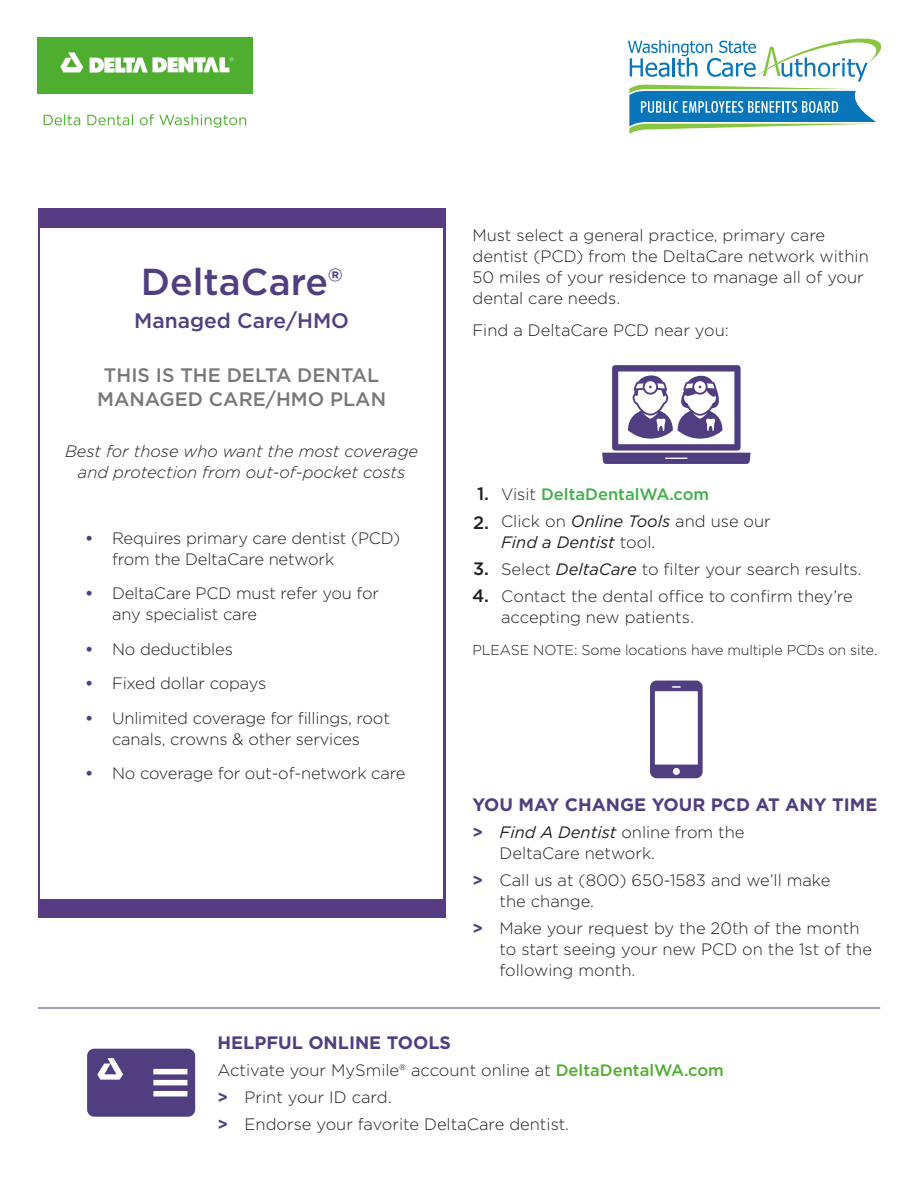
<style>
.page{position:relative;width:918px;height:1188px;background:#fff}
.page>*{position:absolute;margin:0;border:0;box-sizing:border-box;transform-origin:0 0}
.t1{font:500 37.5px "Gotham";color:#513e81}
.t2{font:500 21px "Gotham";color:#513e81}
.t3{font:500 19.5px/24px "Gotham";color:#76787b;text-align:center}
.Headers_Caps{font:700 18px "Gotham";color:#513e81}
.t4{font:500 18px "Gotham";color:#231f20}
.Body{font:300 16.5px/21px "Gotham";color:#231f20}
.Body-2{font:italic 300 16.5px/21px "Gotham";color:#231f20;text-align:center}
.Body-3{font:italic 16.5px/21px "Gotham";color:#231f20}
.Body-4{font:500 16.5px "Gotham";color:#3eb049}
.Body-5{font:300 14.25px "Gotham";letter-spacing:-.01em;color:#231f20}
.s1{font-weight:700;color:#513e81}
.s2{font-weight:300;color:#231f20}
.s3{font-weight:300;font-style:normal}
.s4{font-weight:400;font-style:italic}
.s5{font-weight:500;color:#4fad2f}
</style>
<div class="page">
<div style="left:38px;top:208px;width:408px;height:710px;background:#583c83"></div>
<div style="left:41px;top:228px;width:402px;height:670px;background:#fff"></div>
<div style="left:37px;top:37px;width:216px;height:56px;background:#4fad2f"></div>
<svg style="left:60px;top:52px;width:23px;height:20px"></svg>
<svg style="left:90px;top:57px;width:143px;height:16px"></svg>
<svg style="left:44px;top:114px;width:202px;height:14px"></svg>
<svg style="left:628px;top:38px;width:253px;height:96px"></svg>
<svg style="left:602px;top:365px;width:149px;height:99px"></svg>
<svg style="left:650px;top:681px;width:53px;height:97px"></svg>
<svg style="left:87px;top:1049px;width:108px;height:68px;background:#675691"></svg>
<hr style="left:38px;top:1008px;width:842px;height:1px;background:#513e81">
<p class="t1" style="left:141px;top:258px;width:203px">DeltaCare®</p>
<p class="t2" style="left:134px;top:307px;width:216px">Managed Care/HMO</p>
<p class="t3" style="left:97px;top:363px;width:290px">THIS IS THE DELTA DENTAL<br>MANAGED CARE/HMO PLAN</p>
<p class="Body-2" style="left:65px;top:440px;width:355px">Best for those who want the most coverage and protection from out-of-pocket costs</p>
<p class="Body" style="left:112px;top:527px;width:290px;text-indent:-27px"><span class="s1">•</span> Requires primary care dentist (PCD) from the DeltaCare network</p>
<p class="Body" style="left:112px;top:583px;width:269px;text-indent:-27px"><span class="s1">•</span> DeltaCare PCD must refer you for any specialist care</p>
<p class="Body" style="left:85px;top:638px;width:149px"><span class="s1">•</span> No deductibles</p>
<p class="Body" style="left:85px;top:673px;width:183px"><span class="s1">•</span> Fixed dollar copays</p>
<p class="Body" style="left:85px;top:707px;width:306px;text-align:center"><span class="s1">•</span> Unlimited coverage for fillings, root canals, crowns &amp; other services</p>
<p class="Body" style="left:85px;top:763px;width:322px"><span class="s1">•</span> No coverage for out-of-network care</p>
<p class="Body" style="left:472px;top:224px;width:398px">Must select a general practice, primary care dentist (PCD) from the DeltaCare network within 50 miles of your residence to manage all of your dental care needs.</p>
<p class="Body" style="left:472px;top:319px;width:258px">Find a DeltaCare PCD near you:</p>
<p class="t4" style="left:477px;top:481px;width:13px">1.</p>
<p class="t4" style="left:473px;top:510px;width:17px">2.</p>
<p class="t4" style="left:473px;top:557px;width:17px">3.</p>
<p class="t4" style="left:472px;top:584px;width:19px">4.</p>
<p class="Body-4" style="left:501px;top:483px;width:210px"><span class="s2">Visit</span> DeltaDentalWA.com</p>
<p class="Body-3" style="left:501px;top:510px;width:271px"><span class="s3">Click on</span> Online Tools <span class="s3">and use our<br></span>Find a Dentist <span class="s3">tool.</span></p>
<p class="Body" style="left:501px;top:558px;width:362px">Select <span class="s4">DeltaCare</span> to filter your search results.</p>
<p class="Body" style="left:501px;top:585px;width:353px">Contact the dental office to confirm they’re accepting new patients.</p>
<p class="Body-5" style="left:472px;top:641px;width:406px">PLEASE NOTE: Some locations have multiple PCDs on site.</p>
<p class="Headers_Caps" style="left:472px;top:793px;width:406px">YOU MAY CHANGE YOUR PCD AT ANY TIME</p>
<p class="Body" style="left:500px;top:821px;width:247px;text-indent:-27px"><span class="s1">&gt;</span> <span class="s4">Find A Dentist</span> online from the<br>DeltaCare network.</p>
<p class="Body" style="left:500px;top:869px;width:332px;text-indent:-27px"><span class="s1">&gt;</span> Call us at (800) 650-1583 and we’ll make the change.</p>
<p class="Body" style="left:500px;top:917px;width:374px;text-indent:-27px"><span class="s1">&gt;</span> Make your request by the 20th of the month to start seeing your new PCD on the 1st of the following month.</p>
<p class="Headers_Caps" style="left:218px;top:1031px;width:235px">HELPFUL ONLINE TOOLS</p>
<p class="Body" style="left:218px;top:1060px;width:508px">Activate your MySmile® account online at <span class="s5">DeltaDentalWA.com</span></p>
<p class="Body" style="left:218px;top:1087px;width:175px"><span class="s1">&gt;</span> Print your ID card.</p>
<p class="Body" style="left:218px;top:1114px;width:353px"><span class="s1">&gt;</span> Endorse your favorite DeltaCare dentist.</p>
</div>
